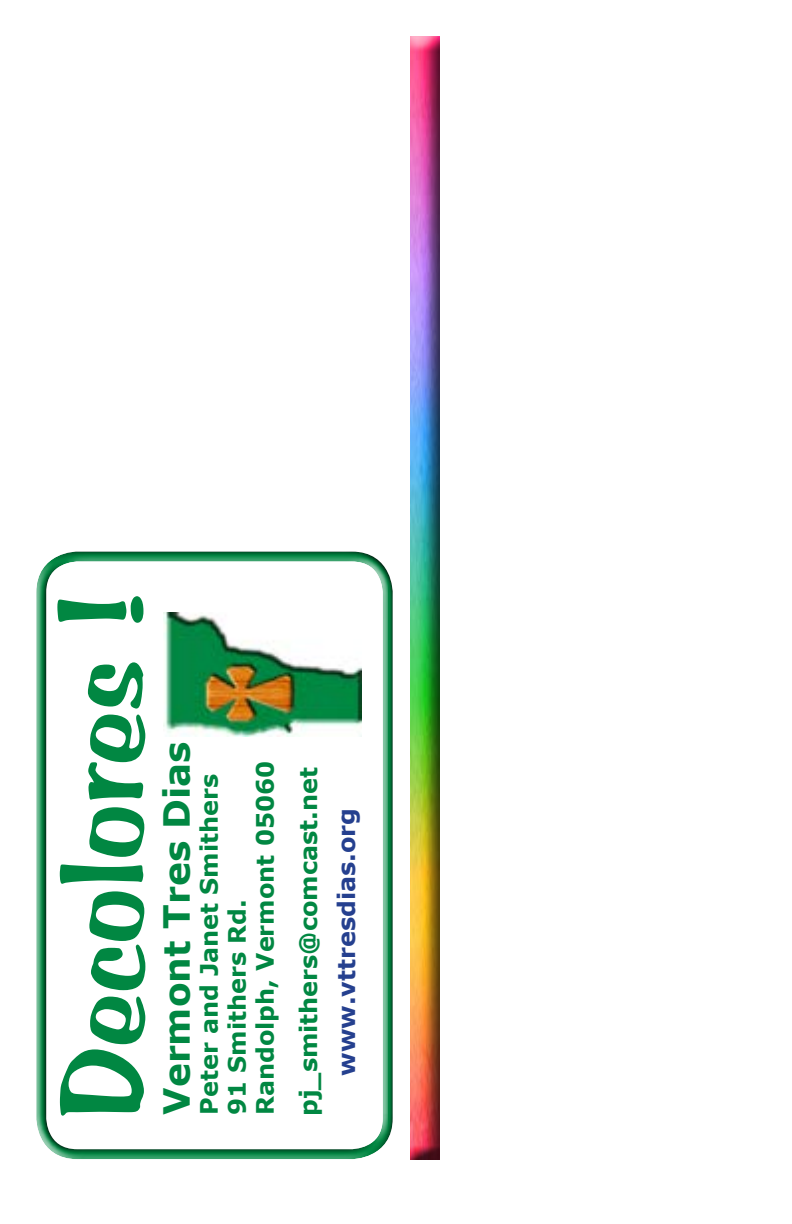
<style>
.page{position:relative;width:792px;height:1224px;background:#fff}
.page>*{position:absolute;margin:0;border:0;box-sizing:border-box;transform-origin:0 0}
.t1{font:120px "Arab Bru D";color:#018742}
.t2{font:700 36px "Verdana";color:#018742}
.t3{font:700 24px/28px "Verdana";color:#018742}
.t4{font:700 24px "Verdana";color:#25408f}
</style>
<div class="page">
<div style="left:41px;top:536px;width:353px;height:628px;background:#000;opacity:.75"></div>
<div style="left:402px;top:26px;width:52px;height:1134px;background:#000;opacity:.75"></div>
<img style="left:163px;top:612px;width:199px;height:124px">
<h1 class="t1" style="left:33px;top:1119px;width:530px;rotate:-90deg">Decolores !</h1>
<h2 class="t2" style="left:151px;top:1115px;width:375px;rotate:-90deg">Vermont Tres Dias</h2>
<p class="t3" style="left:195px;top:1115px;width:355px;rotate:-90deg">Peter and Janet Smithers<br>91 Smithers Rd.<br>Randolph, Vermont 05060</p>
<p class="t3" style="left:294px;top:1116px;width:350px;rotate:-90deg">pj_smithers@comcast.net</p>
<p class="t4" style="left:329px;top:1076px;width:269px;rotate:-90deg">www.vttresdias.org</p>
</div>
